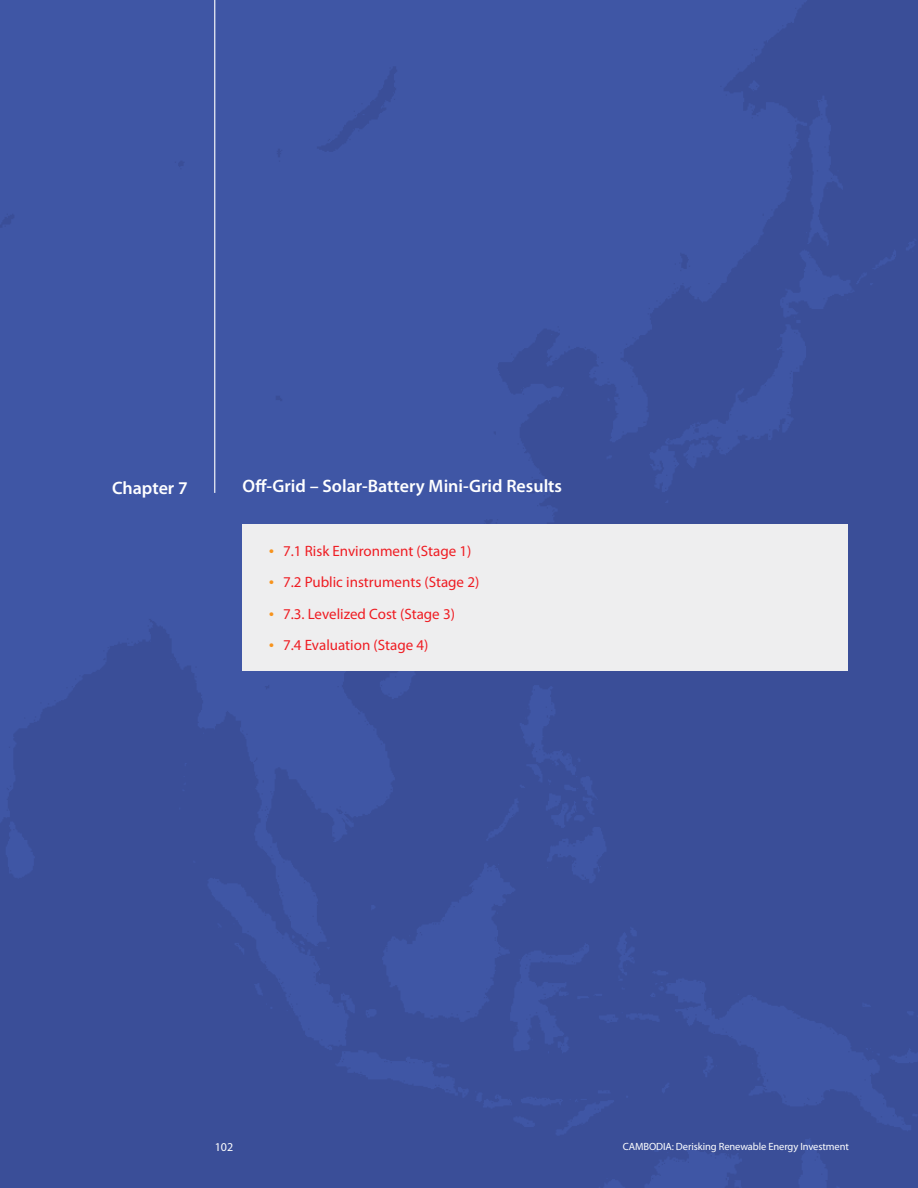
<style>
.page{position:relative;width:918px;height:1188px;background:#fff}
.page>*{position:absolute;margin:0;border:0;box-sizing:border-box;transform-origin:0 0}
.t1{font:600 18px "Myriad Pro";color:#fff}
.t2{font:15px "Myriad Pro";color:#ee1d23}
.t3{font:12px "Myriad Pro";color:#fff}
.t4{font:10.5px "Myriad Pro";letter-spacing:-.01em;color:#fff}
</style>
<div class="page">
<img style="left:0;top:0;width:918px;height:1188px">
<hr style="left:214px;top:0;width:1px;height:493px;background:#fff">
<div style="left:243px;top:524px;width:605px;height:147px;background:#eeeeef"></div>
<p class="t1" style="left:112px;top:477px;width:77px">Chapter 7</p>
<p class="t1" style="left:243px;top:475px;width:321px">Off-Grid – Solar-Battery Mini-Grid Results</p>
<p class="t2" style="left:270px;top:541px;width:203px"><sup>●</sup> 7.1 Risk Environment (Stage 1)</p>
<p class="t2" style="left:270px;top:573px;width:211px"><sup>●</sup> 7.2 Public instruments (Stage 2)</p>
<p class="t2" style="left:270px;top:604px;width:187px"><sup>●</sup> 7.3. Levelized Cost (Stage 3)</p>
<p class="t2" style="left:270px;top:636px;width:160px"><sup>●</sup> 7.4 Evaluation (Stage 4)</p>
<p class="t3" style="left:215px;top:1140px;width:20px">102</p>
<p class="t4" style="left:623px;top:1140px;width:228px">CAMBODIA: Derisking Renewable Energy Investment</p>
</div>
